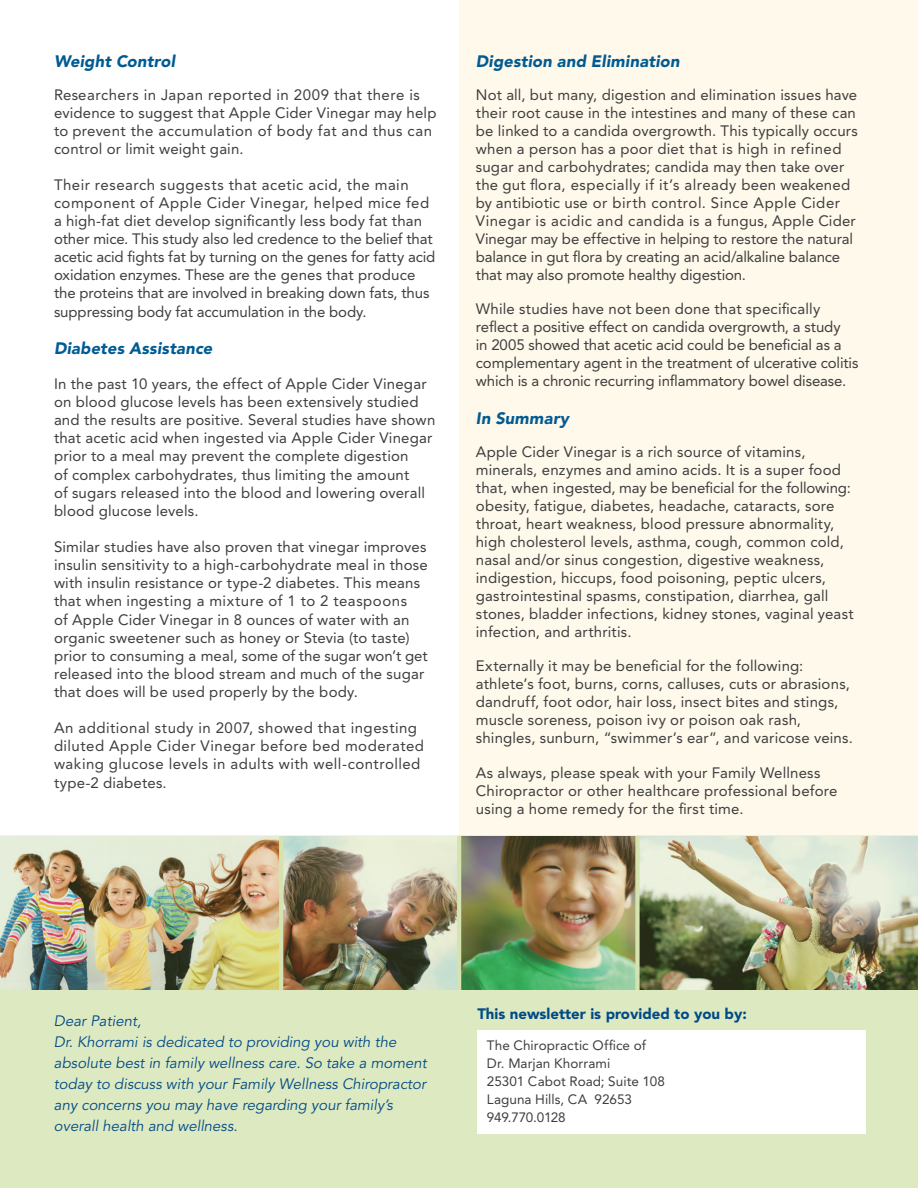
<style>
.page{position:relative;width:918px;height:1188px;background:#fff}
.page>*{position:absolute;margin:0;border:0;box-sizing:border-box;transform-origin:0 0}
.t1{font:italic 900 16.5px "Avenir";letter-spacing:.01em;color:#005b93}
.t2{font:15px/18px "Avenir";letter-spacing:.01em;color:#3e3e3f}
.t3{font:italic 15px/21px "Avenir";color:#004a87}
.t4{font:15px/18.1px "Avenir";letter-spacing:.03em;color:#3e3e3f}
.t5{font:900 15px "Avenir";color:#004a87}
.t6{font:13.5px/18px "Avenir";letter-spacing:.005em;color:#3e3e3f}
</style>
<div class="page">
<div style="left:459px;top:0;width:459px;height:851px;background:#fff9eb"></div>
<div style="left:0;top:836px;width:918px;height:352px;background:#dde9c1"></div>
<div style="left:478px;top:1030px;width:388px;height:103px;background:#fff"></div>
<img style="left:0;top:835px;width:918px;height:155px">
<p class="t1" style="left:54px;top:51px;width:123px">Weight Control</p>
<p class="t2" style="left:54px;top:85px;width:384px">Researchers in Japan reported in 2009 that there is evidence to suggest that Apple Cider Vinegar may help to prevent the accumulation of body fat and thus can control or limit weight gain.</p>
<p class="t2" style="left:54px;top:175px;width:383px">Their research suggests that acetic acid, the main component of Apple Cider Vinegar, helped mice fed a high-fat diet develop significantly less body fat than other mice. This study also led credence to the belief that acetic acid fights fat by turning on the genes for fatty acid oxidation enzymes. These are the genes that produce the proteins that are involved in breaking down fats, thus suppressing body fat accumulation in the body.</p>
<p class="t1" style="left:54px;top:339px;width:160px">Diabetes Assistance</p>
<p class="t2" style="left:54px;top:375px;width:383px">In the past 10 years, the effect of Apple Cider Vinegar on blood glucose levels has been extensively studied and the results are positive. Several studies have shown that acetic acid when ingested via Apple Cider Vinegar prior to a meal may prevent the complete digestion<br>of complex carbohydrates, thus limiting the amount<br>of sugars released into the blood and lowering overall blood glucose levels.</p>
<p class="t2" style="left:54px;top:538px;width:375px">Similar studies have also proven that vinegar improves insulin sensitivity to a high-carbohydrate meal in those with insulin resistance or type-2 diabetes. This means that when ingesting a mixture of 1 to 2 teaspoons<br>of Apple Cider Vinegar in 8 ounces of water with an organic sweetener such as honey or Stevia (to taste) prior to consuming a meal, some of the sugar won’t get released into the blood stream and much of the sugar that does will be used properly by the body.</p>
<p class="t4" style="left:54px;top:719px;width:372px">An additional study in 2007, showed that ingesting diluted Apple Cider Vinegar before bed moderated waking glucose levels in adults with well-controlled type-2 diabetes.</p>
<p class="t1" style="left:476px;top:51px;width:205px">Digestion and Elimination</p>
<p class="t2" style="left:476px;top:85px;width:384px">Not all, but many, digestion and elimination issues have their root cause in the intestines and many of these can be linked to a candida overgrowth. This typically occurs when a person has a poor diet that is high in refined sugar and carbohydrates; candida may then take over the gut flora, especially if it’s already been weakened by antibiotic use or birth control. Since Apple Cider Vinegar is acidic and candida is a fungus, Apple Cider Vinegar may be effective in helping to restore the natural balance in gut flora by creating an acid/alkaline balance that may also promote healthy digestion.</p>
<p class="t2" style="left:476px;top:300px;width:384px">While studies have not been done that specifically reflect a positive effect on candida overgrowth, a study<br>in 2005 showed that acetic acid could be beneficial as a complementary agent in the treatment of ulcerative colitis which is a chronic recurring inflammatory bowel disease.</p>
<p class="t1" style="left:476px;top:408px;width:95px">In Summary</p>
<p class="t2" style="left:476px;top:443px;width:379px">Apple Cider Vinegar is a rich source of vitamins, minerals, enzymes and amino acids. It is a super food that, when ingested, may be beneficial for the following: obesity, fatigue, diabetes, headache, cataracts, sore throat, heart weakness, blood pressure abnormality, high cholesterol levels, asthma, cough, common cold, nasal and/or sinus congestion, digestive weakness, indigestion, hiccups, food poisoning, peptic ulcers, gastrointestinal spasms, constipation, diarrhea, gall stones, bladder infections, kidney stones, vaginal yeast infection, and arthritis.</p>
<p class="t2" style="left:476px;top:657px;width:379px">Externally it may be beneficial for the following: athlete’s foot, burns, corns, calluses, cuts or abrasions, dandruff, foot odor, hair loss, insect bites and stings, muscle soreness, poison ivy or poison oak rash, shingles, sunburn, “swimmer’s ear”, and varicose veins.</p>
<p class="t2" style="left:476px;top:764px;width:363px">As always, please speak with your Family Wellness<br>Chiropractor or other healthcare professional before using a home remedy for the first time.</p>
<p class="t3" style="left:54px;top:1011px;width:374px">Dear Patient,<br>Dr. Khorrami is dedicated to providing you with the absolute best in family wellness care. So take a moment today to discuss with your Family Wellness Chiropractor any concerns you may have regarding your family’s overall health and wellness.</p>
<p class="t5" style="left:477px;top:1005px;width:271px">This newsletter is provided to you by:</p>
<p class="t6" style="left:487px;top:1036px;width:180px">The Chiropractic Office of<br>Dr. Marjan Khorrami<br>25301 Cabot Road; Suite 108<br>Laguna Hills, CA 92653<br>949.770.0128</p>
</div>
